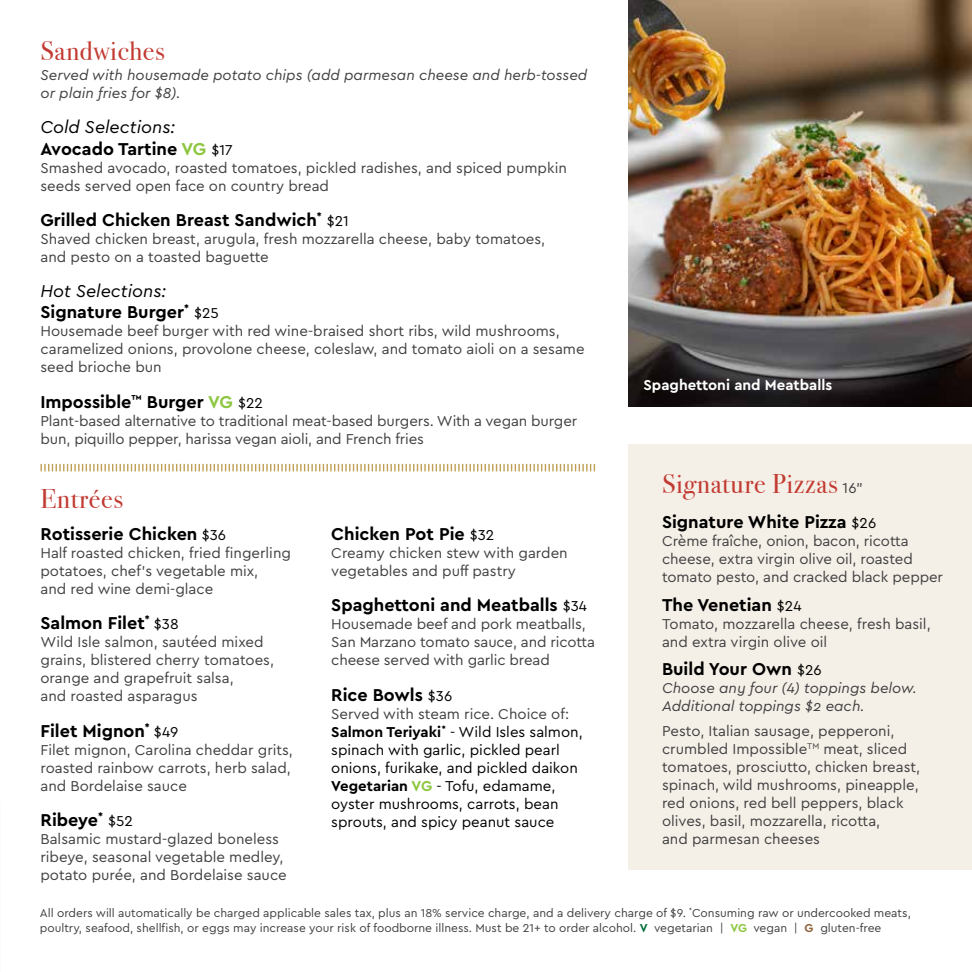
<style>
.page{position:relative;width:972px;height:972px;background:#fff}
.page>*{position:absolute;margin:0;border:0;box-sizing:border-box;transform-origin:0 0}
.t1{font:27px "Bodoni Svty Two ITCTT";letter-spacing:.025em;color:#c23b33}
.t2{font:700 18px/21.6px "Cera Basic";color:#000}
.t3{font:italic 18px/21.6px "Cera Basic";color:#000}
.t4{font:15px/18px "Cera Basic";color:#414042}
.t5{font:15px/18px "Cera Basic";color:#000}
.t6{font:italic 15px/18px "Cera Basic";color:#414042}
.t7{font:700 15px "Cera Basic";color:#fff}
.t8{font:12px/14.4px "Cera Basic";color:#414042}
.s1{font-weight:700;font-style:normal}
.s2{font-weight:700;font-style:normal;color:#8dc63f}
.s3{font-style:normal;font-size:15px}
.s4{font-weight:400;font-size:15px}
.s5{font-weight:400;font-style:italic}
.s6{color:#8dc63f}
.s7{color:#414042}
.s8{font-weight:700}
.s9{font-weight:700;color:#8dc63f}
.s10{font-family:"Cera Basic";font-size:15px;color:#414042}
.s11{font-weight:700;color:#006f3b}
.s12{font-weight:700;color:#90633a}
</style>
<div class="page">
<img style="left:629px;top:0;width:343px;height:406px">
<div style="left:629px;top:444px;width:343px;height:426px;background:#f5f0e7"></div>
<svg style="left:40px;top:464px;width:555px;height:7px"></svg>
<h1 class="t1" style="left:40px;top:28px;width:126px">Sandwiches</h1>
<p class="t6" style="left:40px;top:66px;width:548px">Served with housemade potato chips (add parmesan cheese and herb-tossed or plain fries for $8).</p>
<p class="t3" style="left:40px;top:116px;width:194px">Cold Selections:<br><span class="s1">Avocado Tartine</span> <span class="s2">VG</span> <span class="s3">$17</span></p>
<p class="t4" style="left:40px;top:159px;width:528px">Smashed avocado, roasted tomatoes, pickled radishes, and spiced pumpkin seeds served open face on country bread</p>
<p class="t2" style="left:40px;top:209px;width:310px">Grilled Chicken Breast Sandwich<sup>*</sup> <span class="s4">$21</span></p>
<p class="t4" style="left:40px;top:230px;width:506px">Shaved chicken breast, arugula, fresh mozzarella cheese, baby tomatoes, and pesto on a toasted baguette</p>
<p class="t2" style="left:40px;top:280px;width:180px"><span class="s5">Hot Selections:<br></span>Signature Burger<sup>*</sup> <span class="s4">$25</span></p>
<p class="t4" style="left:40px;top:322px;width:546px">Housemade beef burger with red wine-braised short ribs, wild mushrooms, caramelized onions, provolone cheese, coleslaw, and tomato aioli on a sesame seed brioche bun</p>
<p class="t2" style="left:40px;top:391px;width:224px">Impossible<sup>™</sup> Burger <span class="s6">VG</span> <span class="s4">$22</span></p>
<p class="t4" style="left:40px;top:411px;width:538px">Plant-based alternative to traditional meat-based burgers. With a vegan burger bun, piquillo pepper, harissa vegan aioli, and French fries</p>
<h1 class="t1" style="left:40px;top:477px;width:84px">Entrées</h1>
<p class="t2" style="left:40px;top:524px;width:187px">Rotisserie Chicken <span class="s4">$36</span></p>
<p class="t4" style="left:41px;top:544px;width:252px">Half roasted chicken, fried fingerling potatoes, chef’s vegetable mix,<br>and red wine demi-glace</p>
<p class="t2" style="left:40px;top:613px;width:140px">Salmon Filet<sup>*</sup> <span class="s4">$38</span></p>
<p class="t4" style="left:40px;top:633px;width:235px">Wild Isle salmon, sautéed mixed grains, blistered cherry tomatoes, orange and grapefruit salsa,<br>and roasted asparagus</p>
<p class="t2" style="left:40px;top:720px;width:140px">Filet Mignon<sup>*</sup> <span class="s4">$49</span></p>
<p class="t4" style="left:41px;top:740px;width:254px">Filet mignon, Carolina cheddar grits, roasted rainbow carrots, herb salad, and Bordelaise sauce</p>
<p class="t2" style="left:40px;top:809px;width:94px">Ribeye<sup>*</sup> <span class="s4">$52</span></p>
<p class="t4" style="left:40px;top:830px;width:248px">Balsamic mustard-glazed boneless ribeye, seasonal vegetable medley, potato purée, and Bordelaise sauce</p>
<p class="t2" style="left:331px;top:524px;width:164px">Chicken Pot Pie <span class="s4">$32</span></p>
<p class="t4" style="left:331px;top:544px;width:238px">Creamy chicken stew with garden vegetables and puff pastry</p>
<p class="t2" style="left:331px;top:595px;width:257px">Spaghettoni and Meatballs <span class="s4">$34</span></p>
<p class="t4" style="left:331px;top:615px;width:265px">Housemade beef and pork meatballs,<br>San Marzano tomato sauce, and ricotta cheese served with garlic bread</p>
<p class="t2" style="left:331px;top:684px;width:123px">Rice Bowls <span class="s4">$36</span></p>
<p class="t5" style="left:331px;top:704px;width:253px"><span class="s7">Served with steam rice. Choice of:<br></span><span class="s8">Salmon Teriyaki</span><sup>*</sup> - Wild Isles salmon, spinach with garlic, pickled pearl onions, furikake, and pickled daikon <span class="s8">Vegetarian</span> <span class="s9">VG</span> - Tofu, edamame, oyster mushrooms, carrots, bean sprouts, and spicy peanut sauce</p>
<p class="t7" style="left:644px;top:376px;width:190px">Spaghettoni and Meatballs</p>
<h1 class="t1" style="left:662px;top:462px;width:203px">Signature Pizzas <span class="s10">16”</span></h1>
<p class="t2" style="left:662px;top:511px;width:216px">Signature White Pizza <span class="s4">$26</span></p>
<p class="t4" style="left:662px;top:532px;width:283px">Crème fraîche, onion, bacon, ricotta cheese, extra virgin olive oil, roasted tomato pesto, and cracked black pepper</p>
<p class="t2" style="left:662px;top:594px;width:141px">The Venetian <span class="s4">$24</span></p>
<p class="t4" style="left:662px;top:615px;width:270px">Tomato, mozzarella cheese, fresh basil, and extra virgin olive oil</p>
<p class="t2" style="left:662px;top:658px;width:161px">Build Your Own <span class="s4">$26</span></p>
<p class="t6" style="left:662px;top:679px;width:256px">Choose any four (4) toppings below.<br>Additional toppings $2 each.</p>
<p class="t4" style="left:662px;top:722px;width:260px">Pesto, Italian sausage, pepperoni, crumbled Impossible<sup>TM</sup> meat, sliced tomatoes, prosciutto, chicken breast, spinach, wild mushrooms, pineapple, red onions, red bell peppers, black olives, basil, mozzarella, ricotta,<br>and parmesan cheeses</p>
<p class="t8" style="left:40px;top:906px;width:873px">All orders will automatically be charged applicable sales tax, plus an 18% service charge, and a delivery charge of $9. <sup>*</sup>Consuming raw or undercooked meats, poultry, seafood, shellfish, or eggs may increase your risk of foodborne illness. Must be 21+ to order alcohol. <span class="s11">V</span> vegetarian | <span class="s9">VG</span> vegan | <span class="s12">G</span> gluten-free</p>
</div>
